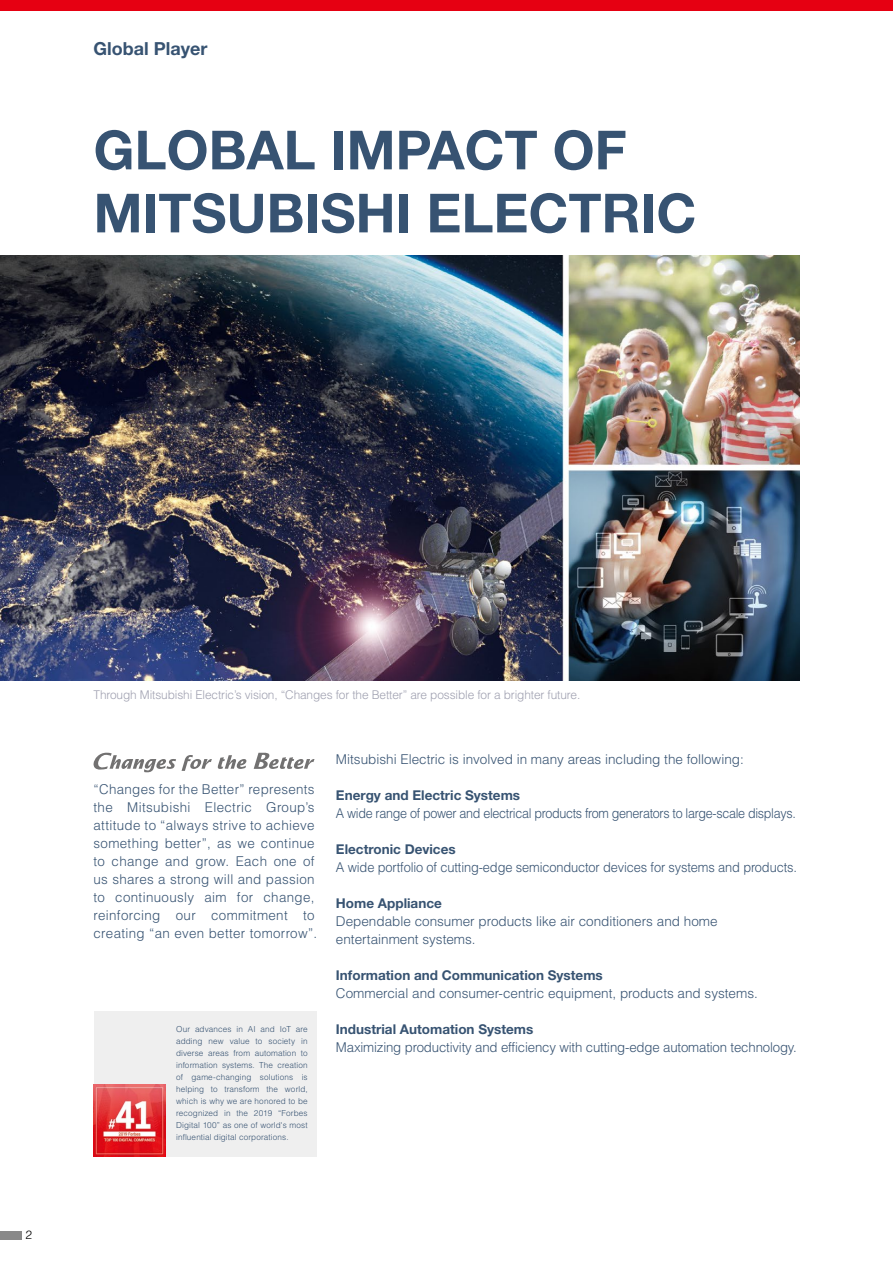
<style>
.page{position:relative;width:893px;height:1263px;background:#fff}
.page>*{position:absolute;margin:0;border:0;box-sizing:border-box;transform-origin:0 0}
.t1{font:700 54px/63px "Helvetica Neue";color:#375372}
.t2{font:700 18px "Helvetica Neue";color:#375372}
.t3{font:300 13.5px/18px "Helvetica";color:#375372}
.t4{font:300 13.5px/18px "Helvetica";letter-spacing:.025em;color:#375372}
.t5{font:700 13.5px "Helvetica Neue";color:#375372}
.t6{font:300 13.5px "Helvetica";letter-spacing:-.025em;color:#375372;scale:.93 1}
.t7{font:300 13.5px "Helvetica";color:#375372;scale:.95 1}
.t8{font:300 12px "Helvetica";letter-spacing:-.01em;color:#9fa0b0}
.t9{font:300 12px "Helvetica LT Std";color:#000}
.t10{font:300 8.25px/12px "Helvetica";letter-spacing:.015em;color:#375372;text-align:justify}
</style>
<div class="page">
<img style="left:0;top:255px;width:799px;height:425px">
<svg style="left:182px;top:755px;width:30px;height:16px"></svg>
<svg style="left:254px;top:753px;width:60px;height:16px"></svg>
<svg style="left:94px;top:753px;width:82px;height:19px"></svg>
<svg style="left:218px;top:755px;width:28px;height:14px"></svg>
<div style="left:94px;top:1011px;width:222px;height:146px;background:#efefef"></div>
<img style="left:94px;top:1085px;width:72px;height:72px">
<div style="left:0;top:0;width:893px;height:10px;background:#e60012"></div>
<div style="left:0;top:1231px;width:21px;height:8px;background:#898989"></div>
<h2 class="t2" style="left:94px;top:38px;width:115px">Global Player</h2>
<h1 class="t1" style="left:94px;top:117px;width:604px">GLOBAL IMPACT OF<br>MITSUBISHI ELECTRIC</h1>
<h3 class="t9" style="left:26px;top:1227px;width:8px">2</h3>
<h3 class="t8" style="left:94px;top:687px;width:488px">Through Mitsubishi Electric’s vision, “Changes for the Better” are possible for a brighter future.</h3>
<p class="t4" style="left:94px;top:780px;width:225px">“Changes for the Better” represents the Mitsubishi Electric Group’s attitude to “always strive to achieve something better”, as we continue to change and grow. Each one of us shares a strong will and passion to continuously aim for change, reinforcing our commitment to creating “an even better tomorrow”.</p>
<p class="t10" style="left:176px;top:1022px;width:133px">Our advances in AI and IoT are adding new value to society in diverse areas from automation to information systems. The creation of game-changing solutions is helping to transform the world, which is why we are honored to be recognized in the 2019 “Forbes Digital 100” as one of world's most influential digital corporations.</p>
<h3 class="t3" style="left:336px;top:750px;width:409px">Mitsubishi Electric is involved in many areas including the following:</h3>
<h3 class="t5" style="left:336px;top:787px;width:186px">Energy and Electric Systems</h3>
<h3 class="t6" style="left:336px;top:805px;width:496px">A wide range of power and electrical products from generators to large-scale displays.</h3>
<h3 class="t5" style="left:336px;top:841px;width:121px">Electronic Devices</h3>
<h3 class="t7" style="left:336px;top:859px;width:487px">A wide portfolio of cutting-edge semiconductor devices for systems and products.</h3>
<h3 class="t5" style="left:336px;top:895px;width:107px">Home Appliance</h3>
<h3 class="t3" style="left:336px;top:912px;width:383px">Dependable consumer products like air conditioners and home entertainment systems.</h3>
<h3 class="t5" style="left:336px;top:967px;width:268px">Information and Communication Systems</h3>
<h3 class="t3" style="left:336px;top:984px;width:423px">Commercial and consumer-centric equipment, products and systems.</h3>
<h3 class="t5" style="left:336px;top:1021px;width:199px">Industrial Automation Systems</h3>
<h3 class="t3" style="left:336px;top:1038px;width:462px">Maximizing productivity and efficiency with cutting-edge automation technology.</h3>
</div>
